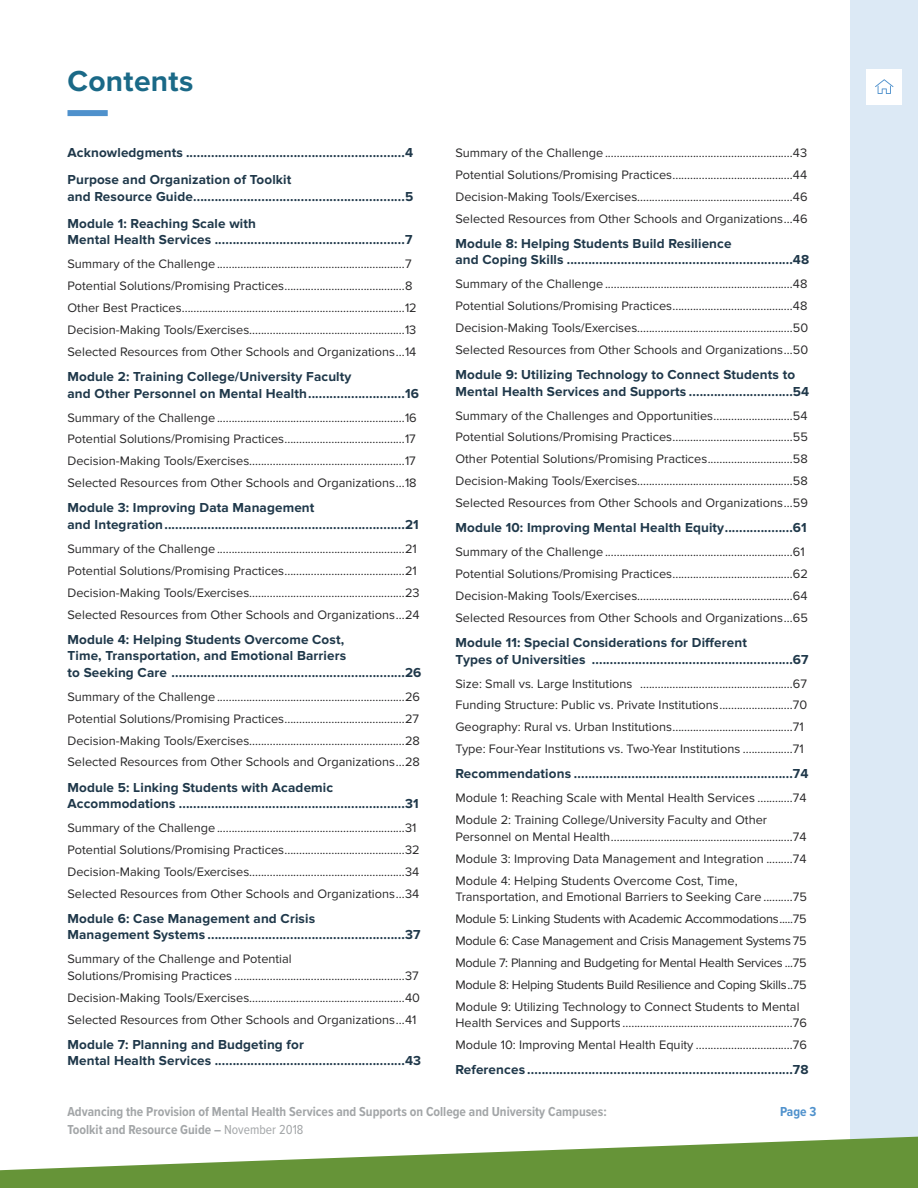
<style>
.page{position:relative;width:918px;height:1188px;background:#fff}
.page>*{position:absolute;margin:0;border:0;box-sizing:border-box;transform-origin:0 0}
.t1{font:700 30px "Proxima Nova";letter-spacing:.01em;color:#1a6987}
.t2{font:700 13.5px/16.5px "Proxima Nova";letter-spacing:.01em;color:#1f384a}
.t3{font:700 13.5px "Proxima Nova Cond";color:#a3a6a8}
.t4{font:700 13.5px "Proxima Nova Cond";color:#4f91cc}
.t5{font:12.75px/21.9px "Proxima Nova";color:#292829}
.s1{font-weight:400}
</style>
<div class="page">
<div style="left:850px;top:0;width:68px;height:1188px;background:#dce9f5"></div>
<svg style="left:0;top:1136px;width:918px;height:52px;fill:#669438"></svg>
<div style="left:867px;top:69px;width:35px;height:35px;background:#fff"></div>
<svg style="left:875px;top:79px;width:18px;height:15px"></svg>
<div style="left:68px;top:110px;width:40px;height:6px;background:#4f91cc"></div>
<h1 class="t1" style="left:68px;top:64px;width:127px">Contents</h1>
<p class="t2" style="left:68px;top:139px;width:347px;line-height:27.3px">Acknowledgments .............................................................4<br>Purpose and Organization of Toolkit</p>
<p class="t2" style="left:68px;top:183px;width:347px;line-height:27.3px">and Resource Guide...........................................................5<br>Module 1: Reaching Scale with</p>
<p class="t2" style="left:68px;top:232px;width:346px">Mental Health Services .....................................................7</p>
<p class="t5" style="left:68px;top:253px;width:351px">Summary of the Challenge................................................................7<br>Potential Solutions/Promising Practices.........................................8<br>Other Best Practices............................................................................12<br>Decision-Making Tools/Exercises.....................................................13<br>Selected Resources from Other Schools and Organizations...14</p>
<p class="t2" style="left:68px;top:369px;width:353px">Module 2: Training College/University Faculty<br>and Other Personnel on Mental Health...........................16</p>
<p class="t5" style="left:68px;top:407px;width:351px;text-align:justify">Summary of the Challenge................................................................16<br>Potential Solutions/Promising Practices.........................................17<br>Decision-Making Tools/Exercises.....................................................17<br>Selected Resources from Other Schools and Organizations...18</p>
<p class="t2" style="left:68px;top:500px;width:353px">Module 3: Improving Data Management<br>and Integration...................................................................21</p>
<p class="t5" style="left:68px;top:538px;width:354px">Summary of the Challenge................................................................21<br>Potential Solutions/Promising Practices.........................................21<br>Decision-Making Tools/Exercises.....................................................23<br>Selected Resources from Other Schools and Organizations...24</p>
<p class="t2" style="left:68px;top:631px;width:355px">Module 4: Helping Students Overcome Cost,<br>Time, Transportation, and Emotional Barriers<br>to Seeking Care .................................................................26</p>
<p class="t5" style="left:68px;top:686px;width:354px;text-align:justify">Summary of the Challenge................................................................26<br>Potential Solutions/Promising Practices.........................................27<br>Decision-Making Tools/Exercises.....................................................28<br>Selected Resources from Other Schools and Organizations...28</p>
<p class="t2" style="left:68px;top:779px;width:353px">Module 5: Linking Students with Academic<br>Accommodations ...............................................................31</p>
<p class="t5" style="left:68px;top:817px;width:354px">Summary of the Challenge................................................................31<br>Potential Solutions/Promising Practices.........................................32<br>Decision-Making Tools/Exercises.....................................................34<br>Selected Resources from Other Schools and Organizations...34</p>
<p class="t2" style="left:68px;top:910px;width:354px">Module 6: Case Management and Crisis<br>Management Systems .......................................................37</p>
<p class="t5" style="left:68px;top:951px;width:353px;line-height:16.5px">Summary of the Challenge and Potential<br>Solutions/Promising Practices ..........................................................37</p>
<p class="t5" style="left:68px;top:987px;width:354px">Decision-Making Tools/Exercises.....................................................40<br>Selected Resources from Other Schools and Organizations...41</p>
<p class="t2" style="left:68px;top:1036px;width:355px">Module 7: Planning and Budgeting for<br>Mental Health Services .....................................................43</p>
<p class="t5" style="left:455px;top:142px;width:354px;text-align:justify">Summary of the Challenge................................................................43<br>Potential Solutions/Promising Practices.........................................44<br>Decision-Making Tools/Exercises.....................................................46<br>Selected Resources from Other Schools and Organizations...46</p>
<p class="t2" style="left:455px;top:235px;width:355px">Module 8: Helping Students Build Resilience<br>and Coping Skills ...............................................................48</p>
<p class="t5" style="left:455px;top:273px;width:354px;text-align:justify">Summary of the Challenge................................................................48<br>Potential Solutions/Promising Practices.........................................48<br>Decision-Making Tools/Exercises.....................................................50<br>Selected Resources from Other Schools and Organizations...50</p>
<p class="t2" style="left:455px;top:367px;width:355px">Module 9: Utilizing Technology to Connect Students to<br>Mental Health Services and Supports .............................54</p>
<p class="t5" style="left:455px;top:405px;width:354px;text-align:justify">Summary of the Challenges and Opportunities...........................54<br>Potential Solutions/Promising Practices.........................................55<br>Other Potential Solutions/Promising Practices.............................58<br>Decision-Making Tools/Exercises.....................................................58<br>Selected Resources from Other Schools and Organizations...59</p>
<p class="t2" style="left:455px;top:520px;width:353px">Module 10: Improving Mental Health Equity...................61</p>
<p class="t5" style="left:455px;top:541px;width:354px">Summary of the Challenge................................................................61<br>Potential Solutions/Promising Practices.........................................62<br>Decision-Making Tools/Exercises.....................................................64<br>Selected Resources from Other Schools and Organizations...65</p>
<p class="t2" style="left:455px;top:635px;width:355px">Module 11: Special Considerations for Different<br>Types of Universities ........................................................67</p>
<p class="t5" style="left:455px;top:673px;width:353px">Size: Small vs. Large Institutions ....................................................67<br>Funding Structure: Public vs. Private Institutions.........................70<br>Geography: Rural vs. Urban Institutions.........................................71<br>Type: Four-Year Institutions vs. Two-Year Institutions .................71</p>
<p class="t2" style="left:455px;top:766px;width:355px">Recommendations .............................................................74</p>
<p class="t5" style="left:455px;top:787px;width:353px">Module 1: Reaching Scale with Mental Health Services ............74<br>Module 2: Training College/University Faculty and Other</p>
<p class="t5" style="left:455px;top:826px;width:353px;text-align:justify">Personnel on Mental Health..............................................................74<br>Module 3: Improving Data Management and Integration .........74<br>Module 4: Helping Students Overcome Cost, Time,</p>
<p class="t5" style="left:455px;top:886px;width:353px;text-align:justify">Transportation, and Emotional Barriers to Seeking Care ..........75<br>Module 5: Linking Students with Academic Accommodations.....75<br>Module 6: Case Management and Crisis Management Systems 75<br>Module 7: Planning and Budgeting for Mental Health Services ...75<br>Module 8: Helping Students Build Resilience and Coping Skills..75<br>Module 9: Utilizing Technology to Connect Students to Mental</p>
<p class="t5" style="left:455px;top:1012px;width:353px">Health Services and Supports ..........................................................76<br>Module 10: Improving Mental Health Equity .................................76</p>
<p class="t2" style="left:455px;top:1062px;width:355px">References ..........................................................................78</p>
<p class="t3" style="left:68px;top:1102px;width:541px">Advancing the Provision of Mental Health Services and Supports on College and University Campuses:</p>
<p class="t4" style="left:780px;top:1102px;width:38px">Page 3</p>
<p class="t3" style="left:68px;top:1120px;width:238px">Toolkit and Resource Guide – <span class="s1">November 2018</span></p>
</div>
